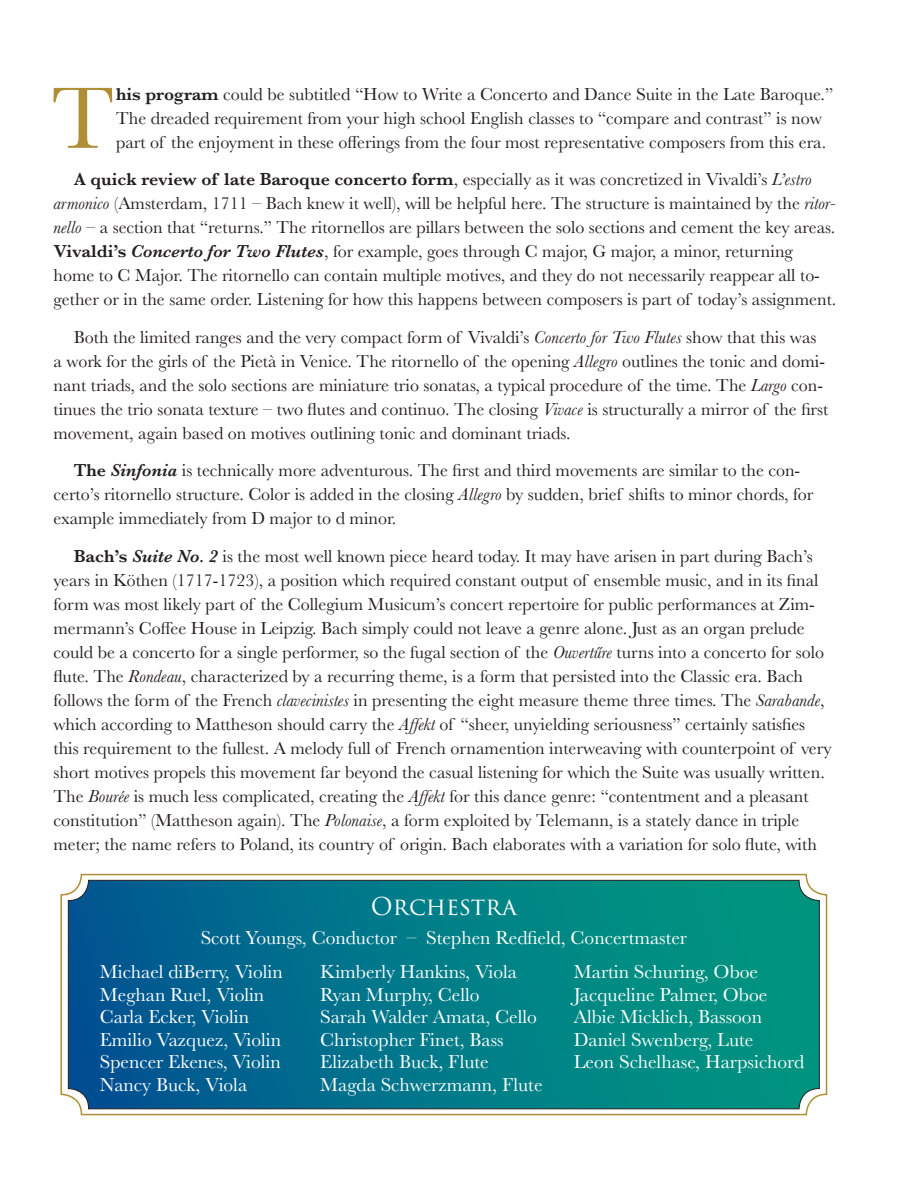
<style>
.page{position:relative;width:918px;height:1188px;background:#fff}
.page>*{position:absolute;margin:0;border:0;box-sizing:border-box;transform-origin:0 0}
.t1{font:90.45px "Baskerville";color:#b08e35}
.t2{font:24px "Trajan Pro 3";letter-spacing:-.005em;color:#fff}
.t3{font:19.5px/22.5px "Baskerville";color:#fff}
.t4{font:18px/24px "Baskerville";color:#231f20}
.s1{font-weight:600}
.s2{font-style:italic}
.s3{font-weight:600;font-style:italic}
</style>
<div class="page">
<div style="left:60px;top:874px;width:767px;height:241px;border:2px solid #b08e35;border-radius:20px"></div>
<svg style="left:68px;top:880px;width:751px;height:229px;background:#017989"></svg>
<div style="left:68px;top:880px;width:752px;height:229px;border:1px solid #231f20;border-radius:20px"></div>
<h1 class="t1" style="left:51px;top:61px;width:65px">T</h1>
<p class="t4" style="left:116px;top:82px;width:719px"><span class="s1">his program</span> could be subtitled “How to Write a Concerto and Dance Suite in the Late Baroque.”<br>The dreaded requirement from your high school English classes to “compare and contrast” is now part of the enjoyment in these offerings from the four most representative composers from this era.</p>
<p class="t4" style="left:53px;top:168px;width:785px;text-indent:20px"><span class="s1">A quick review of late Baroque concerto form</span>, especially as it was concretized in Vivaldi’s <span class="s2">L’estro armonico</span> (Amsterdam, 1711 – Bach knew it well), will be helpful here. The structure is maintained by the <span class="s2">ritor&shy;nello</span> – a section that “returns.” The ritornellos are pillars between the solo sections and cement the key areas.<br><span class="s1">Vivaldi’s</span> <span class="s3">Concerto for Two Flutes</span>, for example, goes through C major, G major, a minor, returning home to C Major. The ritornello can contain multiple motives, and they do not necessarily reappear all to&shy;gether or in the same order. Listening for how this happens between composers is part of today’s assignment.</p>
<p class="t4" style="left:53px;top:325px;width:777px;text-indent:20px">Both the limited ranges and the very compact form of Vivaldi’s <span class="s2">Concerto for Two Flutes</span> show that this was a work for the girls of the Pietà in Venice. The ritornello of the opening <span class="s2">Allegro</span> outlines the tonic and domi&shy;nant triads, and the solo sections are miniature trio sonatas, a typical procedure of the time. The <span class="s2">Largo</span> con&shy;tinues the trio sonata texture – two flutes and continuo. The closing <span class="s2">Vivace</span> is structurally a mirror of the first movement, again based on motives outlining tonic and dominant triads.</p>
<p class="t4" style="left:53px;top:459px;width:762px;text-indent:20px"><span class="s1">The</span> <span class="s3">Sinfonia</span> is technically more adventurous. The first and third movements are similar to the con&shy;certo’s ritornello structure. Color is added in the closing <span class="s2">Allegro</span> by sudden, brief shifts to minor chords, for example immediately from D major to d minor.</p>
<p class="t4" style="left:53px;top:544px;width:780px;text-indent:20px"><span class="s1">Bach’s</span> <span class="s3">Suite No. 2</span> is the most well known piece heard today. It may have arisen in part during Bach’s years in Köthen (1717-1723), a position which required constant output of ensemble music, and in its final form was most likely part of the Collegium Musicum’s concert repertoire for public performances at Zim&shy;mermann’s Coffee House in Leipzig. Bach simply could not leave a genre alone. Just as an organ prelude could be a concerto for a single performer, so the fugal section of the <span class="s2">Ouvertűre</span> turns into a concerto for solo flute. The <span class="s2">Rondeau</span>, characterized by a recurring theme, is a form that persisted into the Classic era. Bach follows the form of the French <span class="s2">clavecinistes</span> in presenting the eight measure theme three times. The <span class="s2">Sarabande</span>, which according to Mattheson should carry the <span class="s2">Affekt</span> of “sheer, unyielding seriousness” certainly satisfies this requirement to the fullest. A melody full of French ornamention interweaving with counterpoint of very short motives propels this movement far beyond the casual listening for which the Suite was usually written.<br>The <span class="s2">Bourée</span> is much less complicated, creating the <span class="s2">Affekt</span> for this dance genre: “contentment and a pleasant constitution” (Mattheson again). The <span class="s2">Polonaise</span>, a form exploited by Telemann, is a stately dance in triple meter; the name refers to Poland, its country of origin. Bach elaborates with a variation for solo flute, with</p>
<h2 class="t2" style="left:371px;top:890px;width:148px">ORCHESTRA</h2>
<p class="t3" style="left:100px;top:921px;width:589px;line-height:34px;text-indent:101px">Scott Youngs, Conductor – Stephen Redfield, Concertmaster<br>Michael diBerry, Violin</p>
<p class="t3" style="left:100px;top:983px;width:183px">Meghan Ruel, Violin<br>Carla Ecker, Violin<br>Emilio Vazquez, Violin<br>Spencer Ekenes, Violin<br>Nancy Buck, Viola</p>
<p class="t3" style="left:320px;top:961px;width:224px">Kimberly Hankins, Viola<br>Ryan Murphy, Cello<br>Sarah Walder Amata, Cello<br>Christopher Finet, Bass<br>Elizabeth Buck, Flute<br>Magda Schwerzmann, Flute</p>
<p class="t3" style="left:574px;top:961px;width:232px">Martin Schuring, Oboe<br>Jacqueline Palmer, Oboe<br>Albie Micklich, Bassoon<br>Daniel Swenberg, Lute<br>Leon Schelhase, Harpsichord</p>
</div>
